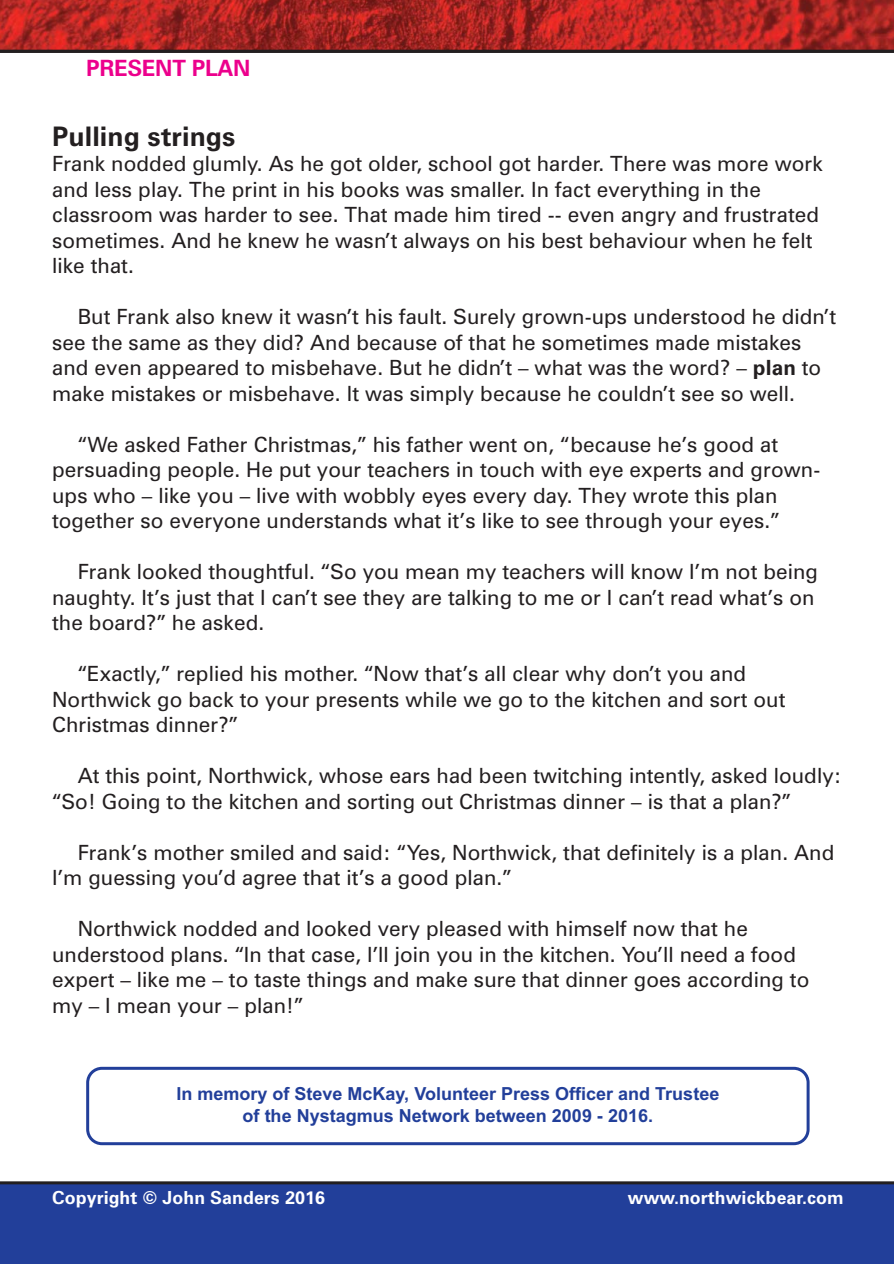
<style>
.page{position:relative;width:894px;height:1264px;background:#fff}
.page>*{position:absolute;margin:0;border:0;box-sizing:border-box;transform-origin:0 0}
.t1{font:700 27px "Zurich BT";letter-spacing:.005em;color:#231f20}
.t2{font:700 22.5px "Zurich BT";letter-spacing:-.01em;color:#ec008c}
.t3{font:21px/25.5px "Zurich BT";letter-spacing:.005em;color:#231f20}
.t4{font:700 18px/22.5px "Arial";color:#223f9a;text-align:center}
.t5{font:700 18px "Zurich BT";letter-spacing:.005em;color:#fff}
.s1{font-weight:700}
</style>
<div class="page">
<img style="left:0;top:0;width:893px;height:50px">
<div style="left:0;top:1182px;width:893px;height:81px;background:#223f9a"></div>
<hr style="left:0;top:1181px;width:893px;height:3px;background:#231f20">
<hr style="left:0;top:50px;width:893px;height:3px;background:#231f20">
<svg style="left:86px;top:1066px;width:723px;height:79px"></svg>
<p class="t2" style="left:86px;top:60px;width:166px">PRESENT PLAN</p>
<p class="t1" style="left:52px;top:126px;width:185px">Pulling strings</p>
<p class="t3" style="left:52px;top:153px;width:772px">Frank nodded glumly. As he got older, school got harder. There was more work and less play. The print in his books was smaller. In fact everything in the classroom was harder to see. That made him tired -- even angry and frustrated sometimes. And he knew he wasn’t always on his best behaviour when he felt like that.</p>
<p class="t3" style="left:52px;top:306px;width:785px;text-indent:26px">But Frank also knew it wasn’t his fault. Surely grown-ups understood he didn’t see the same as they did? And because of that he sometimes made mistakes and even appeared to misbehave. But he didn’t – what was the word? – <span class="s1">plan</span> to make mistakes or misbehave. It was simply because he couldn’t see so well.</p>
<p class="t3" style="left:52px;top:433px;width:769px;text-indent:26px">“We asked Father Christmas,” his father went on, “because he’s good at persuading people. He put your teachers in touch with eye experts and grown&shy;ups who – like you – live with wobbly eyes every day. They wrote this plan together so everyone understands what it’s like to see through your eyes.”</p>
<p class="t3" style="left:52px;top:561px;width:767px;text-indent:26px">Frank looked thoughtful. “So you mean my teachers will know I’m not being naughty. It’s just that I can’t see they are talking to me or I can’t read what’s on the board?” he asked.</p>
<p class="t3" style="left:52px;top:663px;width:734px;text-indent:26px">“Exactly,” replied his mother. “Now that’s all clear why don’t you and<br>Northwick go back to your presents while we go to the kitchen and sort out<br>Christmas dinner?”</p>
<p class="t3" style="left:52px;top:765px;width:790px;text-indent:26px">At this point, Northwick, whose ears had been twitching intently, asked loudly: “So! Going to the kitchen and sorting out Christmas dinner – is that a plan?”</p>
<p class="t3" style="left:52px;top:841px;width:783px;text-indent:26px">Frank’s mother smiled and said: “Yes, Northwick, that definitely is a plan. And<br>I’m guessing you’d agree that it’s a good plan.”</p>
<p class="t3" style="left:52px;top:918px;width:758px;text-indent:26px">Northwick nodded and looked very pleased with himself now that he understood plans. “In that case, I’ll join you in the kitchen. You’ll need a food expert – like me – to taste things and make sure that dinner goes according to my – I mean your – plan!”</p>
<p class="t4" style="left:176px;top:1083px;width:544px">In memory of Steve McKay, Volunteer Press Officer and Trustee of the Nystagmus Network between 2009 - 2016.</p>
<p class="t5" style="left:52px;top:1191px;width:274px">Copyright © John Sanders 2016</p>
<p class="t5" style="left:627px;top:1191px;width:217px">www.northwickbear.com</p>
</div>
